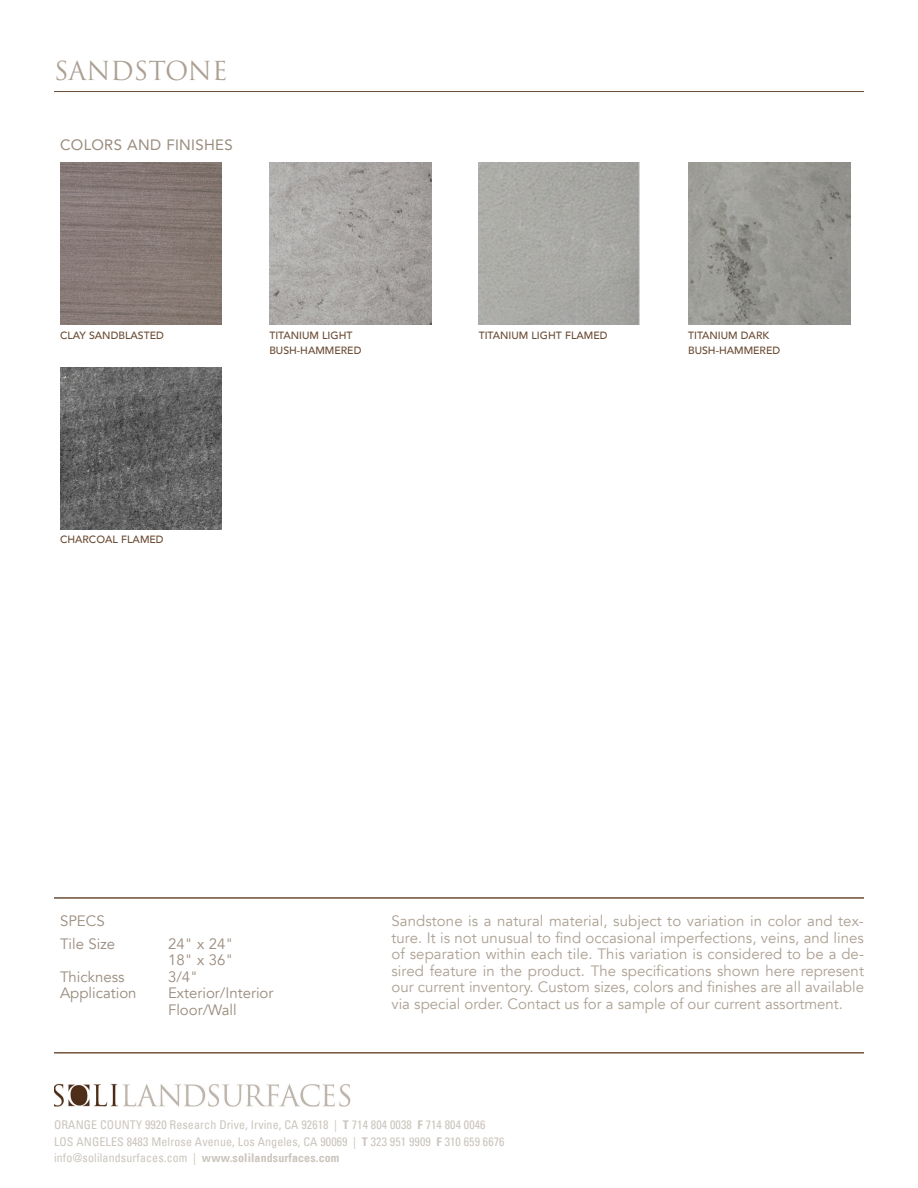
<style>
.page{position:relative;width:918px;height:1188px;background:#fff}
.page>*{position:absolute;margin:0;border:0;box-sizing:border-box;transform-origin:0 0}
.t1{font:25.5px "Trajan Pro";color:#aca092}
.t2{font:15px/16.5px "Avenir";color:#aca092;text-align:justify}
.t3{font:15px/16.5px "Avenir";color:#998b7d}
.t4{font:15px "Avenir";letter-spacing:.02em;color:#998b7d}
.t5{font:condensed 12px/16.5px "Univers";letter-spacing:.01em;color:#cbc5bd}
.t6{font:500 10.5px/15px "Avenir";color:#6b4b33}
.s1{font-family:"Univers LT";font-weight:700}
</style>
<div class="page">
<hr style="left:54px;top:91px;width:810px;height:1px;background:#6b4b33">
<hr style="left:54px;top:898px;width:810px;height:1px;background:#6b4b33">
<hr style="left:54px;top:1053px;width:810px;height:1px;background:#6b4b33">
<img style="left:54px;top:1083px;width:297px;height:24px">
<img style="left:60px;top:163px;width:162px;height:162px">
<img style="left:269px;top:163px;width:162px;height:162px">
<img style="left:479px;top:163px;width:161px;height:162px">
<img style="left:688px;top:163px;width:162px;height:162px">
<img style="left:60px;top:367px;width:162px;height:162px">
<h1 class="t1" style="left:54px;top:54px;width:175px">SANDSTONE</h1>
<p class="t4" style="left:60px;top:133px;width:173px">COLORS AND FINISHES</p>
<p class="t6" style="left:60px;top:327px;width:105px">CLAY SANDBLASTED</p>
<p class="t6" style="left:269px;top:327px;width:94px">TITANIUM LIGHT<br>BUSH-HAMMERED</p>
<p class="t6" style="left:479px;top:327px;width:130px">TITANIUM LIGHT FLAMED</p>
<p class="t6" style="left:688px;top:327px;width:94px">TITANIUM DARK<br>BUSH-HAMMERED</p>
<p class="t6" style="left:60px;top:531px;width:9px">CHARC</p>
<p class="t6" style="left:96px;top:531px;width:33px">OAL FLAMED</p>
<p class="t3" style="left:60px;top:910px;width:57px;line-height:22.5px">SPECS<br>Tile Size</p>
<p class="t3" style="left:168px;top:936px;width:67px">24" x 24"<br>18" x 36"</p>
<p class="t3" style="left:60px;top:969px;width:66px">Thickness</p>
<p class="t3" style="left:168px;top:969px;width:32px">3/4"</p>
<p class="t3" style="left:60px;top:985px;width:78px">Application</p>
<p class="t3" style="left:168px;top:985px;width:107px">Exterior/Interior<br>Floor/Wall</p>
<p class="t2" style="left:392px;top:913px;width:474px">Sandstone is a natural material, subject to variation in color and tex&shy;ture. It is not unusual to find occasional imperfections, veins, and lines of separation within each tile. This variation is considered to be a de&shy;sired feature in the product. The specifications shown here represent our current inventory. Custom sizes, colors and finishes are all available via special order. Contact us for a sample of our current assortment.</p>
<p class="t5" style="left:54px;top:1116px;width:452px">ORANGE COUNTY 9920 Research Drive, Irvine, CA 92618 | <span class="s1">T</span> 714 804 0038 <span class="s1">F</span> 714 804 0046<br>LOS ANGELES 8483 Melrose Avenue, Los Angeles, CA 90069 | <span class="s1">T</span> 323 951 9909 <span class="s1">F</span> 310 659 6676 info@solilandsurfaces.com | <span class="s1">www.solilandsurfaces.com</span></p>
</div>
